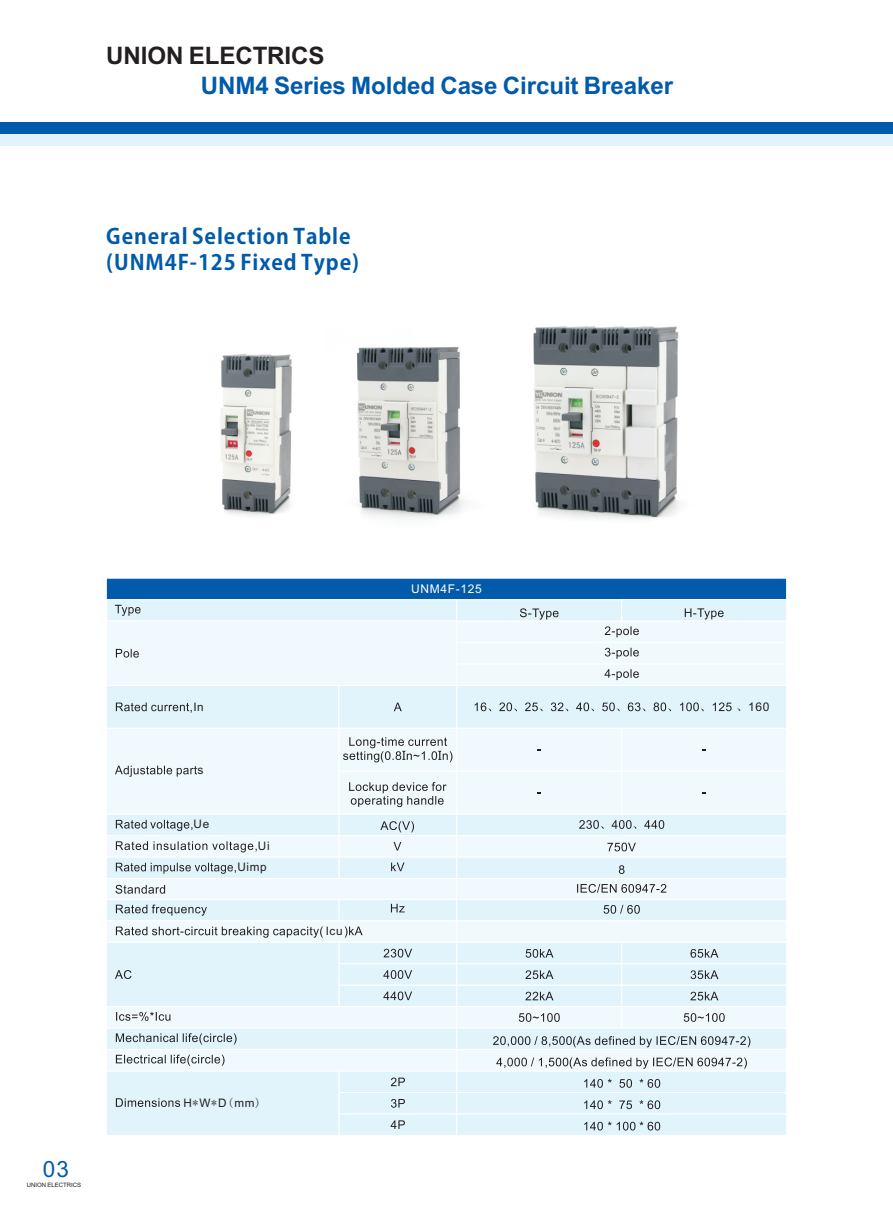
<style>
.page{position:relative;width:893px;height:1212px;background:#fff}
.page>*{position:absolute;margin:0;border:0;box-sizing:border-box;transform-origin:0 0}
.t1{font:700 24.15px "Arial";letter-spacing:-.005em;color:#015aaa}
.t2{font:700 24.15px "Arial";letter-spacing:-.005em;color:#231f20}
.t3{font:22.5px "Arial";color:#015aaa}
.t4{font:700 21px/26.4px "Adobe Gothic Std";letter-spacing:.045em;color:#015aaa}
.t5{font:12px "Arial";letter-spacing:.055em;color:#fff}
.t6{font:12px "Arial";color:#231f20}
.t7{font:11.7px/21.5px "Arial";letter-spacing:.055em;color:#231f20;text-align:right}
.t8{font:6px "Arial";color:#231f20}
.s1{font-family:"Sim Sun"}
</style>
<div class="page">
<div style="left:0;top:122px;width:893px;height:12px;background:#015aaa"></div>
<div style="left:0;top:134px;width:893px;height:12px;background:#e1f4fc"></div>
<img style="left:533px;top:326px;width:146px;height:194px">
<img style="left:357px;top:347px;width:108px;height:172px">
<img style="left:220px;top:354px;width:72px;height:162px">
<svg style="left:106px;top:578px;width:681px;height:557px"></svg>
<p class="t2" style="left:106px;top:46px;width:220px">UNION ELECTRICS</p>
<p class="t1" style="left:201px;top:77px;width:474px">UNM4 Series Molded Case Circuit Breaker</p>
<p class="t4" style="left:106px;top:222px;width:254px">General Selection Table (UNM4F-125 Fixed Type)</p>
<p class="t3" style="left:43px;top:1160px;width:28px">03</p>
<p class="t8" style="left:27px;top:1182px;width:56px">UNION ELECTRICS</p>
<p class="t7" style="left:193px;top:697px;width:12px">In</p>
<p class="t6" style="left:197px;top:765px;width:7px">s</p>
<p class="t7" style="left:194px;top:814px;width:17px">Ue</p>
<p class="t7" style="left:237px;top:836px;width:34px">Ui<br>Uimp</p>
<p class="t7" style="left:326px;top:921px;width:18px">Icu</p>
<p class="t7" style="left:183px;top:1093px;width:79px">H<span class="s1">*</span>W<span class="s1">*</span>D<span class="s1">(</span>mm<span class="s1">)</span></p>
<p class="t5" style="left:411px;top:584px;width:72px">UNM4F-125</p>
<p class="t6" style="left:736px;top:702px;width:35px"><span class="s1">、</span>160</p>
</div>
